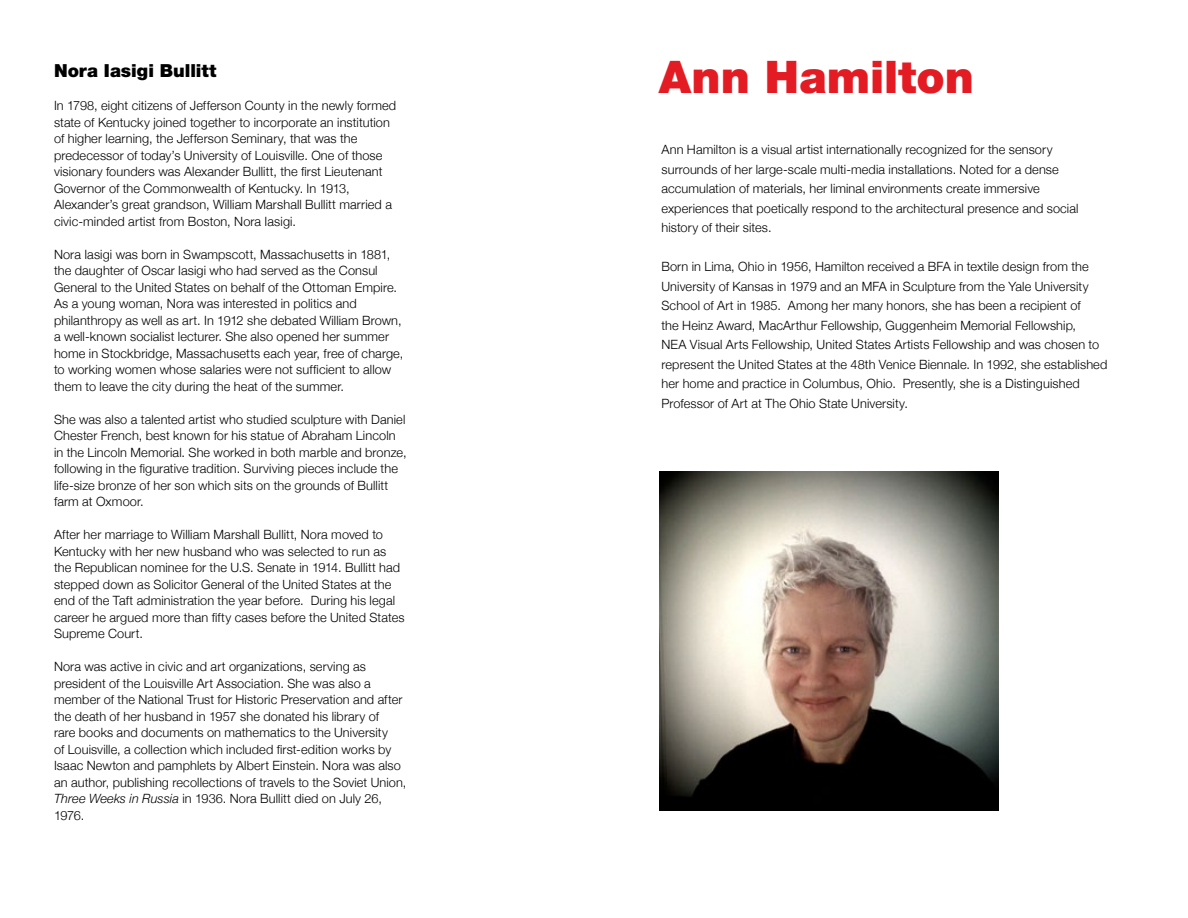
<style>
.page{position:relative;width:1188px;height:918px;background:#fff}
.page>*{position:absolute;margin:0;border:0;box-sizing:border-box;transform-origin:0 0}
.t1{font:900 45px "Helvetica Neue LT Std";color:#e31b23}
.t2{font:900 18px "Helvetica Neue LT Std";color:#000}
.t3{font:300 12.75px/16.5px "Helvetica Neue";letter-spacing:.01em;color:#000}
.s1{font-style:italic}
</style>
<div class="page">
<img style="left:660px;top:472px;width:339px;height:339px">
<h2 class="t2" style="left:54px;top:60px;width:164px">Nora Iasigi Bullitt</h2>
<p class="t3" style="left:54px;top:97px;width:344px">In 1798, eight citizens of Jefferson County in the newly formed state of Kentucky joined together to incorporate an institution of higher learning, the Jefferson Seminary, that was the predecessor of today’s University of Louisville. One of those visionary founders was Alexander Bullitt, the first Lieutenant Governor of the Commonwealth of Kentucky. In 1913, Alexander’s great grandson, William Marshall Bullitt married a civic-minded artist from Boston, Nora Iasigi.</p>
<p class="t3" style="left:54px;top:246px;width:351px">Nora Iasigi was born in Swampscott, Massachusetts in 1881, the daughter of Oscar Iasigi who had served as the Consul General to the United States on behalf of the Ottoman Empire.<br>As a young woman, Nora was interested in politics and philanthropy as well as art. In 1912 she debated William Brown, a well-known socialist lecturer. She also opened her summer home in Stockbridge, Massachusetts each year, free of charge, to working women whose salaries were not sufficient to allow them to leave the city during the heat of the summer.</p>
<p class="t3" style="left:54px;top:411px;width:354px">She was also a talented artist who studied sculpture with Daniel Chester French, best known for his statue of Abraham Lincoln in the Lincoln Memorial. She worked in both marble and bronze, following in the figurative tradition. Surviving pieces include the life-size bronze of her son which sits on the grounds of Bullitt farm at Oxmoor.</p>
<p class="t3" style="left:54px;top:526px;width:352px">After her marriage to William Marshall Bullitt, Nora moved to Kentucky with her new husband who was selected to run as the Republican nominee for the U.S. Senate in 1914. Bullitt had stepped down as Solicitor General of the United States at the end of the Taft administration the year before. During his legal career he argued more than fifty cases before the United States Supreme Court.</p>
<p class="t3" style="left:54px;top:658px;width:354px">Nora was active in civic and art organizations, serving as president of the Louisville Art Association. She was also a member of the National Trust for Historic Preservation and after the death of her husband in 1957 she donated his library of<br>rare books and documents on mathematics to the University<br>of Louisville, a collection which included first-edition works by Isaac Newton and pamphlets by Albert Einstein. Nora was also an author, publishing recollections of travels to the Soviet Union, <span class="s1">Three Weeks in Russia</span> in 1936. Nora Bullitt died on July 26, 1976.</p>
<h1 class="t1" style="left:659px;top:51px;width:317px">Ann Hamilton</h1>
<p class="t3" style="left:662px;top:140px;width:419px;line-height:19.5px">Ann Hamilton is a visual artist internationally recognized for the sensory surrounds of her large-scale multi-media installations. Noted for a dense accumulation of materials, her liminal environments create immersive experiences that poetically respond to the architectural presence and social history of their sites.</p>
<p class="t3" style="left:662px;top:257px;width:447px;line-height:19.5px">Born in Lima, Ohio in 1956, Hamilton received a BFA in textile design from the University of Kansas in 1979 and an MFA in Sculpture from the Yale University School of Art in 1985. Among her many honors, she has been a recipient of<br>the Heinz Award, MacArthur Fellowship, Guggenheim Memorial Fellowship,<br>NEA Visual Arts Fellowship, United States Artists Fellowship and was chosen to represent the United States at the 48th Venice Biennale. In 1992, she established her home and practice in Columbus, Ohio. Presently, she is a Distinguished Professor of Art at The Ohio State University.</p>
</div>
